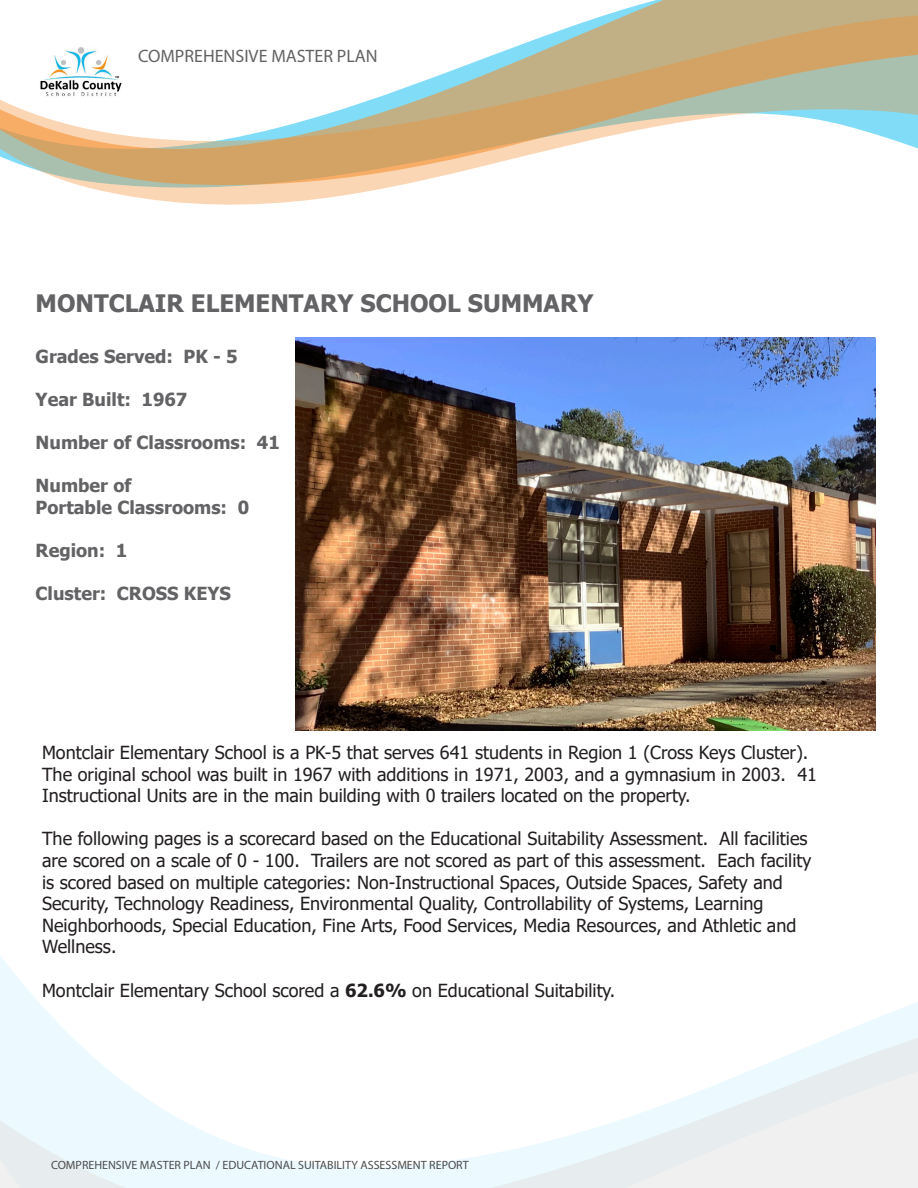
<style>
.page{position:relative;width:918px;height:1188px;background:#fff}
.page>*{position:absolute;margin:0;border:0;box-sizing:border-box;transform-origin:0 0}
.t1{font:700 24px "Tahoma";color:#636366}
.t2{font:18px/21.6px "Tahoma";color:#231f20}
.t3{font:700 18px "Tahoma";color:#636366}
.t4{font:18px "Myriad Pro";color:#636366}
.t5{font:12px "Myriad Pro";color:#4b4c4d}
.s1{font-weight:700}
</style>
<div class="page">
<svg style="left:0;top:0;width:918px;height:205px"></svg>
<svg style="left:0;top:956px;width:918px;height:232px"></svg>
<img style="left:295px;top:338px;width:581px;height:392px">
<p class="t4" style="left:138px;top:45px;width:241px">COMPREHENSIVE MASTER PLAN</p>
<p class="t1" style="left:36px;top:287px;width:559px">MONTCLAIR ELEMENTARY SCHOOL SUMMARY</p>
<p class="t3" style="left:36px;top:344px;width:204px">Grades Served: PK - 5</p>
<p class="t3" style="left:36px;top:387px;width:153px">Year Built: 1967</p>
<p class="t3" style="left:36px;top:430px;width:246px">Number of Classrooms: 41</p>
<p class="t3" style="left:36px;top:473px;width:97px">Number of</p>
<p class="t3" style="left:36px;top:495px;width:215px">Portable Classrooms: 0</p>
<p class="t3" style="left:36px;top:538px;width:93px">Region: 1</p>
<p class="t3" style="left:36px;top:581px;width:197px">Cluster: CROSS KEYS</p>
<p class="t2" style="left:42px;top:743px;width:776px">Montclair Elementary School is a PK-5 that serves 641 students in Region 1 (Cross Keys Cluster).<br>The original school was built in 1967 with additions in 1971, 2003, and a gymnasium in 2003. 41<br>Instructional Units are in the main building with 0 trailers located on the property.</p>
<p class="t2" style="left:42px;top:829px;width:771px">The following pages is a scorecard based on the Educational Suitability Assessment. All facilities are scored on a scale of 0 - 100. Trailers are not scored as part of this assessment. Each facility is scored based on multiple categories: Non-Instructional Spaces, Outside Spaces, Safety and Security, Technology Readiness, Environmental Quality, Controllability of Systems, Learning Neighborhoods, Special Education, Fine Arts, Food Services, Media Resources, and Athletic and Wellness.</p>
<p class="t2" style="left:42px;top:980px;width:575px">Montclair Elementary School scored a <span class="s1">62.6%</span> on Educational Suitability.</p>
<p class="t5" style="left:51px;top:1157px;width:419px">COMPREHENSIVE MASTER PLAN / EDUCATIONAL SUITABILITY ASSESSMENT REPORT</p>
</div>
